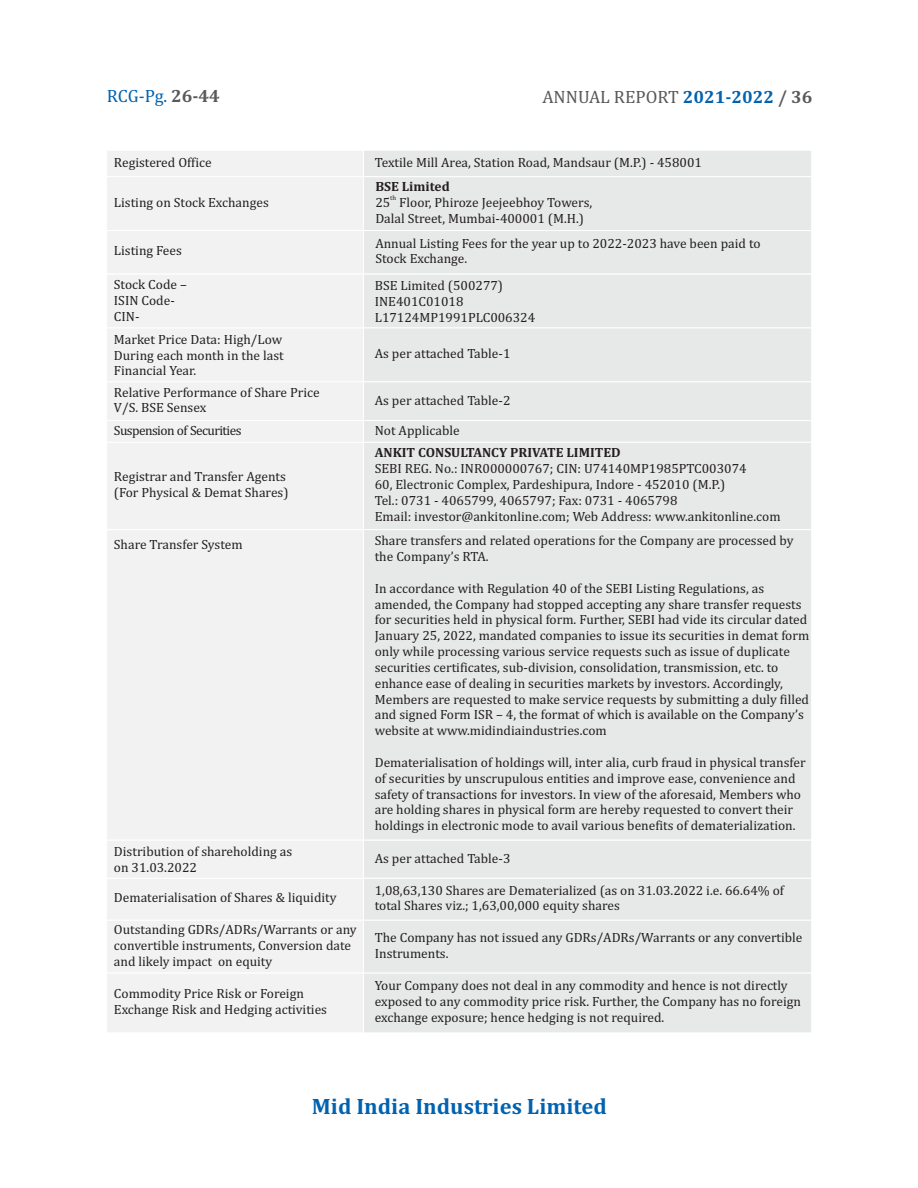
<style>
.page{position:relative;width:918px;height:1188px;background:#fff}
.page>*{position:absolute;margin:0;border:0;box-sizing:border-box;transform-origin:0 0}
.t1{font:700 22.5px "Cambria";color:#0062b0}
.t2{font:18px "Cambria";color:#58595b}
.t3{font:18px "Cambria";color:#0062b0}
.t4{font:13.5px/15.9px "Cambria";color:#231f20}
.t5{font:700 13.5px "Cambria";color:#231f20}
.t6{font:13.5px "Cambria";letter-spacing:-.045em;color:#231f20}
.t7{font:6.75px "Cambria";color:#231f20}
.s1{font-weight:700;color:#58595b}
.s2{font-weight:700;color:#0062b0}
.s3{font-weight:700}
</style>
<div class="page">
<div style="left:107px;top:530px;width:256px;height:309px;background:#f2f2f3"></div>
<div style="left:364px;top:530px;width:447px;height:309px;background:#e7e8e8"></div>
<svg style="left:107px;top:151px;width:704px;height:378px"></svg>
<svg style="left:107px;top:839px;width:704px;height:193px"></svg>
<h2 class="t3" style="left:107px;top:88px;width:115px">RCG-Pg. <span class="s1">26-44</span></h2>
<h2 class="t2" style="left:542px;top:89px;width:271px">ANNUAL REPORT <span class="s2">2021-2022</span> <span class="s3">/ 36</span></h2>
<p class="t4" style="left:114px;top:155px;width:99px">Registered Office</p>
<p class="t4" style="left:114px;top:195px;width:156px">Listing on Stock Exchanges</p>
<p class="t4" style="left:114px;top:244px;width:69px">Listing Fees</p>
<p class="t4" style="left:375px;top:155px;width:329px">Textile Mill Area, Station Road, Mandsaur (M.P.) - 458001</p>
<p class="t5" style="left:375px;top:180px;width:76px">BSE Limited</p>
<p class="t7" style="left:390px;top:195px;width:8px">th</p>
<p class="t4" style="left:375px;top:195px;width:218px">25 Floor, Phiroze Jeejeebhoy Towers,<br>Dalal Street, Mumbai-400001 (M.H.)</p>
<p class="t4" style="left:375px;top:236px;width:387px">Annual Listing Fees for the year up to 2022-2023 have been paid to<br>Stock Exchange.</p>
<p class="t4" style="left:114px;top:277px;width:74px">Stock Code –<br>ISIN Code-<br>CIN-</p>
<p class="t4" style="left:375px;top:278px;width:162px">BSE Limited (500277)<br>INE401C01018<br>L17124MP1991PLC006324</p>
<p class="t4" style="left:114px;top:332px;width:171px;text-align:justify">Market Price Data: High/Low During each month in the last Financial Year.</p>
<p class="t4" style="left:375px;top:346px;width:137px">As per attached Table-1</p>
<p class="t4" style="left:114px;top:385px;width:207px">Relative Performance of Share Price<br>V/S. BSE Sensex</p>
<p class="t4" style="left:375px;top:393px;width:137px">As per attached Table-2</p>
<p class="t6" style="left:114px;top:424px;width:129px">Suspension of Securities</p>
<p class="t4" style="left:375px;top:423px;width:86px">Not Applicable</p>
<p class="t4" style="left:114px;top:470px;width:176px">Registrar and Transfer Agents (For Physical &amp; Demat Shares)</p>
<p class="t5" style="left:375px;top:447px;width:248px">ANKIT CONSULTANCY PRIVATE LIMITED</p>
<p class="t4" style="left:375px;top:462px;width:407px">SEBI REG. No.: INR000000767; CIN: U74140MP1985PTC003074<br>60, Electronic Complex, Pardeshipura, Indore - 452010 (M.P.)<br>Tel.: 0731 - 4065799, 4065797; Fax: 0731 - 4065798<br>Email: investor@ankitonline.com; Web Address: www.ankitonline.com</p>
<p class="t4" style="left:114px;top:538px;width:130px">Share Transfer System</p>
<p class="t4" style="left:375px;top:534px;width:420px">Share transfers and related operations for the Company are processed by the Company’s RTA.</p>
<p class="t4" style="left:375px;top:581px;width:436px">In accordance with Regulation 40 of the SEBI Listing Regulations, as amended, the Company had stopped accepting any share transfer requests for securities held in physical form. Further, SEBI had vide its circular dated January 25, 2022, mandated companies to issue its securities in demat form only while processing various service requests such as issue of duplicate securities certificates, sub-division, consolidation, transmission, etc. to enhance ease of dealing in securities markets by investors. Accordingly, Members are requested to make service requests by submitting a duly filled and signed Form ISR – 4, the format of which is available on the Company’s website at www.midindiaindustries.com</p>
<p class="t4" style="left:375px;top:755px;width:432px">Dematerialisation of holdings will, inter alia, curb fraud in physical transfer of securities by unscrupulous entities and improve ease, convenience and safety of transactions for investors. In view of the aforesaid, Members who are holding shares in physical form are hereby requested to convert their holdings in electronic mode to avail various benefits of dematerialization.</p>
<p class="t4" style="left:114px;top:844px;width:180px">Distribution of shareholding as on 31.03.2022</p>
<p class="t4" style="left:375px;top:851px;width:137px">As per attached Table-3</p>
<p class="t4" style="left:114px;top:891px;width:224px">Dematerialisation of Shares &amp; liquidity</p>
<p class="t4" style="left:375px;top:883px;width:411px">1,08,63,130 Shares are Dematerialized (as on 31.03.2022 i.e. 66.64% of total Shares viz.; 1,63,00,000 equity shares</p>
<p class="t4" style="left:114px;top:922px;width:244px">Outstanding GDRs/ADRs/Warrants or any convertible instruments, Conversion date and likely impact on equity</p>
<p class="t4" style="left:114px;top:987px;width:215px">Commodity Price Risk or Foreign<br>Exchange Risk and Hedging activities</p>
<p class="t4" style="left:375px;top:930px;width:429px">The Company has not issued any GDRs/ADRs/Warrants or any convertible<br>Instruments.</p>
<p class="t4" style="left:375px;top:979px;width:428px">Your Company does not deal in any commodity and hence is not directly exposed to any commodity price risk. Further, the Company has no foreign exchange exposure; hence hedging is not required.</p>
<h1 class="t1" style="left:312px;top:1096px;width:296px">Mid India Industries Limited</h1>
</div>
